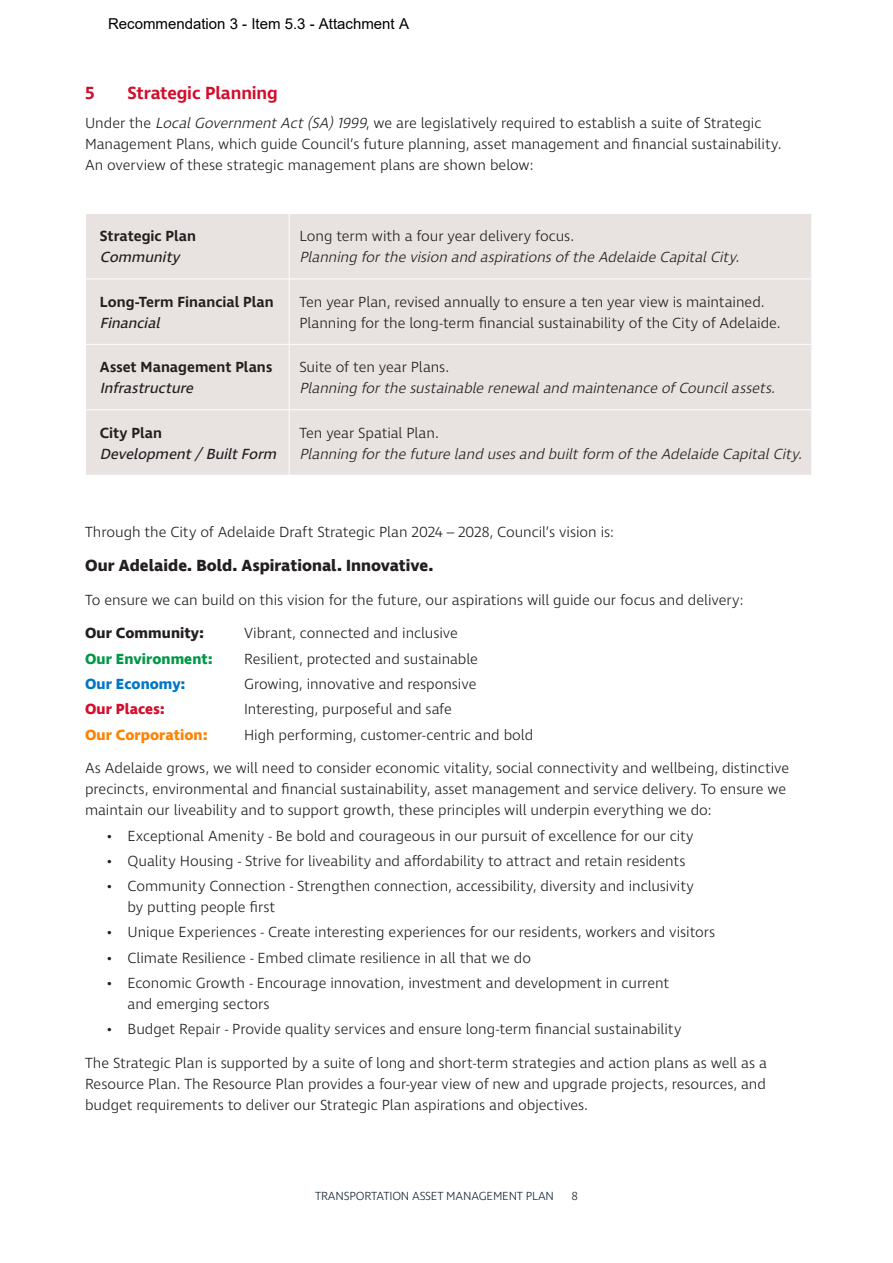
<style>
.page{position:relative;width:893px;height:1263px;background:#fff}
.page>*{position:absolute;margin:0;border:0;box-sizing:border-box;transform-origin:0 0}
.t1{font:600 18px "Ingra";letter-spacing:-.005em;color:#d30d2b}
.t2{font:700 16.5px "Ingra";color:#231f20}
.t3{font:300 15px/21px "Ingra";letter-spacing:-.005em;color:#231f20}
.t4{font:italic 300 15px "Ingra";color:#231f20}
.t5{font:600 15px "Ingra";color:#231f20}
.t6{font:italic 15px "Ingra";color:#231f20}
.t7{font:15px "Arial";color:#000}
.t8{font:700 15px "Ingra";letter-spacing:.005em;color:#009847}
.t9{font:700 15px "Ingra";letter-spacing:.005em;color:#ff8200}
.t10{font:700 15px "Ingra";letter-spacing:.005em;color:#231f20}
.t11{font:700 15px "Ingra";letter-spacing:.005em;color:#0076c8}
.t12{font:700 15px "Ingra";letter-spacing:.005em;color:#d30d2b}
.t13{font:300 12px "Ingra";letter-spacing:-.015em;color:#172938}
.s1{font-style:italic}
</style>
<div class="page">
<div style="left:86px;top:214px;width:725px;height:261px;background:#e8e2e1"></div>
<hr style="left:289px;top:214px;width:1px;height:65px;background:#fff">
<hr style="left:85px;top:279px;width:204px;height:1px;background:#fff">
<hr style="left:289px;top:279px;width:523px;height:1px;background:#fff">
<hr style="left:289px;top:279px;width:1px;height:65px;background:#fff">
<hr style="left:85px;top:344px;width:204px;height:1px;background:#fff">
<hr style="left:289px;top:344px;width:523px;height:1px;background:#fff">
<hr style="left:289px;top:345px;width:1px;height:64px;background:#fff">
<hr style="left:85px;top:409px;width:204px;height:1px;background:#fff">
<hr style="left:289px;top:409px;width:523px;height:1px;background:#fff">
<hr style="left:289px;top:410px;width:1px;height:65px;background:#fff">
<p class="t7" style="left:108px;top:14px;width:302px">Recommendation 3 - Item 5.3 - Attachment A</p>
<p class="t1" style="left:85px;top:81px;width:11px">5</p>
<p class="t1" style="left:128px;top:81px;width:152px">Strategic Planning</p>
<p class="t3" style="left:85px;top:113px;width:698px">Under the <span class="s1">LocalGovernmentAct(SA)1999</span>, we are legislatively required to establish a suite of Strategic<br>Management Plans, which guide Council’s future planning, asset management and financial sustainability.<br>An overview of these strategic management plans are shown below:</p>
<p class="t5" style="left:100px;top:227px;width:98px">Strategic Plan</p>
<p class="t6" style="left:100px;top:248px;width:86px">Community</p>
<p class="t3" style="left:299px;top:227px;width:276px">Long term with a four year delivery focus.</p>
<p class="t4" style="left:299px;top:248px;width:446px">Planning forthevision and aspirationsoftheAdelaideCapitalCity.</p>
<p class="t5" style="left:100px;top:292px;width:175px">Long-Term Financial Plan</p>
<p class="t6" style="left:100px;top:313px;width:65px">Financial</p>
<p class="t3" style="left:299px;top:292px;width:467px">Ten year Plan, revised annually to ensure a ten year view is maintained.</p>
<p class="t3" style="left:299px;top:313px;width:483px">Planning for the long-term financial sustainability of the City of Adelaide.</p>
<p class="t5" style="left:100px;top:358px;width:174px">Asset Management Plans</p>
<p class="t6" style="left:100px;top:379px;width:99px">Infrastructure</p>
<p class="t3" style="left:299px;top:357px;width:151px">Suite of ten year Plans.</p>
<p class="t4" style="left:299px;top:379px;width:481px">Planning forthesustainablerenewaland maintenanceofCouncilassets.</p>
<p class="t5" style="left:100px;top:423px;width:64px">City Plan</p>
<p class="t6" style="left:100px;top:444px;width:182px">Development/BuiltForm</p>
<p class="t3" style="left:299px;top:423px;width:141px">Ten year Spatial Plan.</p>
<p class="t4" style="left:299px;top:444px;width:508px">Planning forthefutureland usesand builtform oftheAdelaideCapitalCity.</p>
<p class="t3" style="left:85px;top:522px;width:531px">Through the City of Adelaide Draft Strategic Plan 2024 – 2028, Council’s vision is:</p>
<p class="t2" style="left:85px;top:555px;width:350px">Our Adelaide. Bold. Aspirational. Innovative.</p>
<p class="t3" style="left:85px;top:590px;width:660px">To ensure we can build on this vision for the future, our aspirations will guide our focus and delivery:</p>
<p class="t10" style="left:85px;top:624px;width:120px">Our Community:</p>
<p class="t3" style="left:244px;top:624px;width:215px">Vibrant, connected and inclusive</p>
<p class="t8" style="left:85px;top:649px;width:129px">Our Environment:</p>
<p class="t3" style="left:244px;top:649px;width:235px">Resilient, protected and sustainable</p>
<p class="t11" style="left:85px;top:674px;width:102px">Our Economy:</p>
<p class="t3" style="left:244px;top:674px;width:234px">Growing, innovative and responsive</p>
<p class="t12" style="left:85px;top:700px;width:81px">Our Places:</p>
<p class="t3" style="left:244px;top:699px;width:209px">Interesting, purposeful and safe</p>
<p class="t9" style="left:85px;top:725px;width:124px">Our Corporation:</p>
<p class="t3" style="left:244px;top:725px;width:291px">High performing, customer-centric and bold</p>
<p class="t3" style="left:85px;top:758px;width:706px">As Adelaide grows, we will need to consider economic vitality, social connectivity and wellbeing, distinctive precincts, environmental and financial sustainability, asset management and service delivery. To ensure we maintain our liveability and to support growth, these principles will underpin everything we do:</p>
<p class="t3" style="left:106px;top:826px;width:589px">• Exceptional Amenity - Be bold and courageous in our pursuit of excellence for our city</p>
<p class="t3" style="left:106px;top:851px;width:581px">• Quality Housing - Strive for liveability and affordability to attract and retain residents</p>
<p class="t3" style="left:128px;top:876px;width:568px;text-indent:-21px">• Community Connection - Strengthen connection, accessibility, diversity and inclusivity by putting people first</p>
<p class="t3" style="left:106px;top:922px;width:610px">• Unique Experiences - Create interesting experiences for our residents, workers and visitors</p>
<p class="t3" style="left:106px;top:948px;width:426px">• Climate Resilience - Embed climate resilience in all that we do</p>
<p class="t3" style="left:128px;top:973px;width:543px;text-indent:-21px">• Economic Growth - Encourage innovation, investment and development in current and emerging sectors</p>
<p class="t3" style="left:106px;top:1019px;width:577px">• Budget Repair - Provide quality services and ensure long-term financial sustainability</p>
<p class="t3" style="left:85px;top:1053px;width:683px;text-align:justify">The Strategic Plan is supported by a suite of long and short-term strategies and action plans as well as a Resource Plan. The Resource Plan provides a four-year view of new and upgrade projects, resources, and budget requirements to deliver our Strategic Plan aspirations and objectives.</p>
<p class="t13" style="left:315px;top:1188px;width:240px">TRANSPORTATION ASSET MANAGEMENT PLAN</p>
<p class="t13" style="left:571px;top:1188px;width:8px">8</p>
</div>
